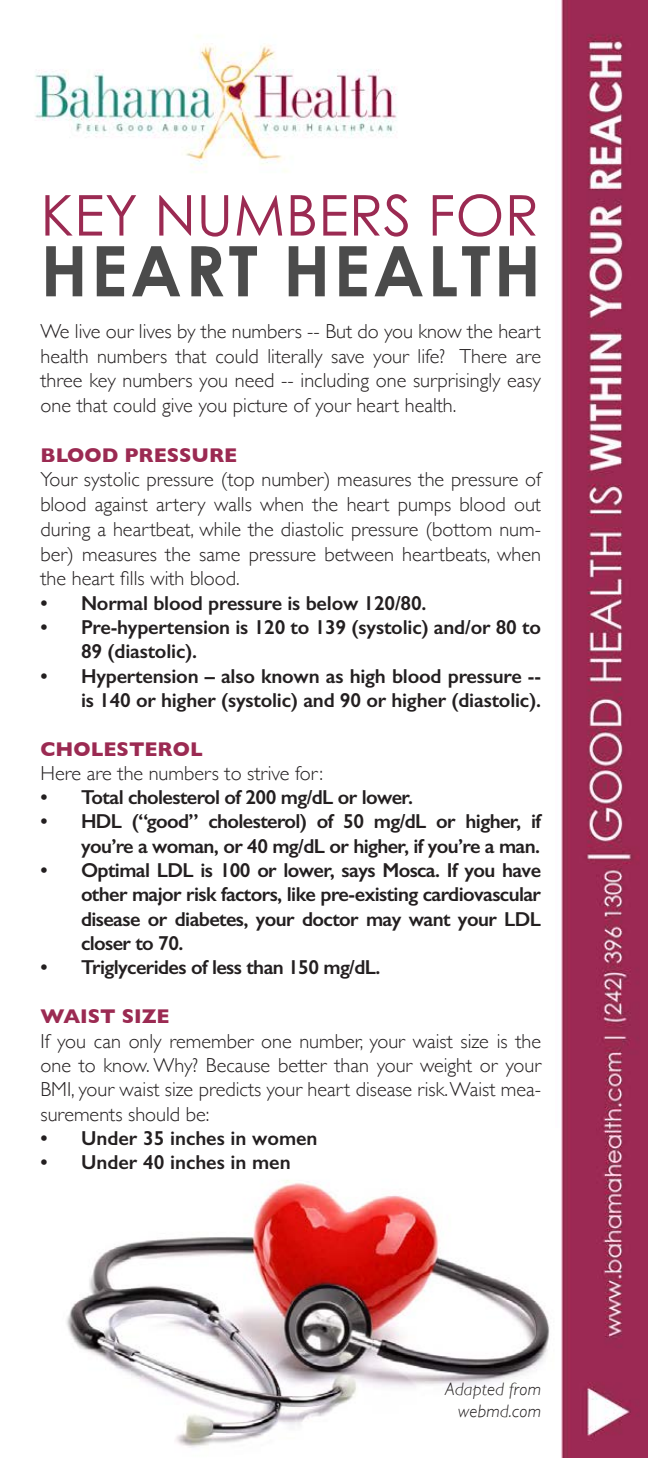
<style>
.page{position:relative;width:648px;height:1458px;background:#fff}
.page>*{position:absolute;margin:0;border:0;box-sizing:border-box;transform-origin:0 0}
.t1{font:700 69.75px "Century Gothic";letter-spacing:.045em;color:#4b4b4b}
.t2{font:56.25px "Century Gothic";letter-spacing:.005em;color:#9b2a52}
.t3{font:300 20.25px/24.8px "Gill Sans";color:#231f20;text-align:justify}
.t4{font:600 20.25px/24.3px "Gill Sans";letter-spacing:-.01em;color:#231f20}
.t5{font:600 20.25px/24.3px "Gill Sans";letter-spacing:-.03em;color:#231f20;text-align:right}
.t6{font:700 20.25px "Gill Sans";color:#9b2a52}
.t7{font:italic 300 18px "Gill Sans";letter-spacing:.015em;color:#231f20}
</style>
<div class="page">
<img style="left:35px;top:0;width:613px;height:1458px">
<img style="left:36px;top:1129px;width:523px;height:329px">
<p class="t2" style="left:40px;top:176px;width:500px">KEY NUMBERS FOR</p>
<p class="t1" style="left:40px;top:218px;width:502px">HEART HEALTH</p>
<p class="t3" style="left:40px;top:318px;width:502px">We live our lives by the numbers -- But do you know the heart health numbers that could literally save your life? There are three key numbers you need -- including one surprisingly easy one that could give you picture of your heart health.</p>
<p class="t6" style="left:40px;top:439px;width:198px">BLOOD PRESSURE</p>
<p class="t3" style="left:40px;top:467px;width:502px">Your systolic pressure (top number) measures the pressure of blood against artery walls when the heart pumps blood out during a heartbeat, while the diastolic pressure (bottom num&shy;ber) measures the same pressure between heartbeats, when the heart fills with blood.</p>
<p class="t4" style="left:40px;top:591px;width:388px">• Normal blood pressure is below 120/80.</p>
<p class="t4" style="left:81px;top:615px;width:462px;text-indent:-40px">• Pre-hypertension is 120 to 139 (systolic) and/or 80 to<br>89 (diastolic).</p>
<p class="t4" style="left:40px;top:664px;width:502px;text-align:right">• Hypertension – also known as high blood pressure -- is 140 or higher (systolic) and 90 or higher (diastolic).</p>
<p class="t6" style="left:40px;top:733px;width:164px">CHOLESTEROL</p>
<p class="t3" style="left:40px;top:760px;width:284px">Here are the numbers to strive for:</p>
<p class="t5" style="left:40px;top:785px;width:374px">• Total cholesterol of 200 mg/dL or lower.</p>
<p class="t5" style="left:40px;top:809px;width:502px">• HDL (“good” cholesterol) of 50 mg/dL or higher, if you’re a woman, or 40 mg/dL or higher, if you’re a man.</p>
<p class="t4" style="left:81px;top:858px;width:462px;text-align:justify;text-indent:-40px">• Optimal LDL is 100 or lower, says Mosca. If you have other major risk factors, like pre-existing cardiovascular disease or diabetes, your doctor may want your LDL closer to 70.</p>
<p class="t5" style="left:40px;top:955px;width:341px">• Triglycerides of less than 150 mg/dL.</p>
<p class="t6" style="left:40px;top:1000px;width:131px">WAIST SIZE</p>
<p class="t3" style="left:40px;top:1028px;width:502px">If you can only remember one number, your waist size is the one to know. Why? Because better than your weight or your BMI, your waist size predicts your heart disease risk. Waist mea&shy;surements should be:</p>
<p class="t4" style="left:40px;top:1126px;width:279px">• Under 35 inches in women</p>
<p class="t4" style="left:40px;top:1150px;width:252px">• Under 40 inches in men</p>
<p class="t7" style="left:445px;top:1379px;width:97px">Adapted from</p>
<p class="t7" style="left:458px;top:1401px;width:84px">webmd.com</p>
</div>
